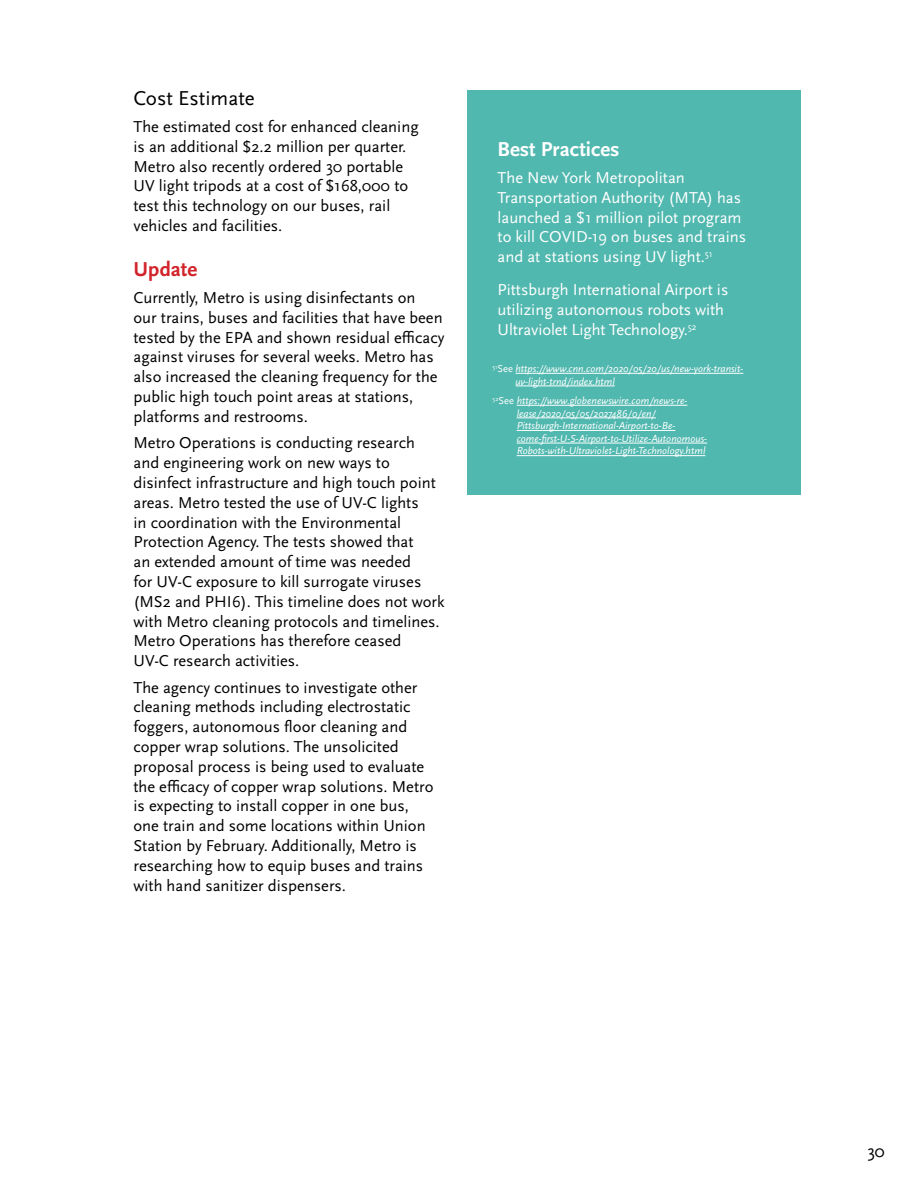
<style>
.page{position:relative;width:918px;height:1188px;background:#fff}
.page>*{position:absolute;margin:0;border:0;box-sizing:border-box;transform-origin:0 0}
.t1{font:700 21px "Scala Sans Pro";color:#fff}
.t2{font:21px "Scala Sans Pro";color:#000}
.t3{font:700 21px "Scala Sans Pro";color:#d2232a}
.t4{font:18px "Scala Sans Pro";color:#000}
.t5{font:16.5px/19.8px "Scala Sans Pro";color:#000}
.t6{font:16.5px/19.8px "Scala Sans Pro";color:#fff}
.t7{font:italic 10.5px/12.6px "Scala Sans Pro";color:#fff}
.s1{font-style:normal}
</style>
<div class="page">
<div style="left:467px;top:90px;width:333px;height:405px;background:#51b8af"></div>
<hr style="left:516px;top:373px;width:227px;height:1px;background:#fff">
<hr style="left:516px;top:386px;width:99px;height:1px;background:#fff">
<hr style="left:517px;top:405px;width:170px;height:1px;background:#fff">
<hr style="left:517px;top:417px;width:139px;height:1px;background:#fff">
<hr style="left:517px;top:430px;width:158px;height:1px;background:#fff">
<hr style="left:517px;top:443px;width:190px;height:1px;background:#fff">
<hr style="left:517px;top:455px;width:188px;height:1px;background:#fff">
<p class="t2" style="left:134px;top:87px;width:123px">Cost Estimate</p>
<p class="t5" style="left:134px;top:117px;width:287px">The estimated cost for enhanced cleaning is an additional $2.2 million per quarter.<br>Metro also recently ordered 30 portable UV light tripods at a cost of $168,000 to test this technology on our buses, rail vehicles and facilities.</p>
<p class="t3" style="left:134px;top:258px;width:65px">Update</p>
<p class="t5" style="left:134px;top:288px;width:312px">Currently, Metro is using disinfectants on<br>our trains, buses and facilities that have been tested by the EPA and shown residual efficacy against viruses for several weeks. Metro has also increased the cleaning frequency for the public high touch point areas at stations, platforms and restrooms.</p>
<p class="t5" style="left:134px;top:433px;width:313px">Metro Operations is conducting research and engineering work on new ways to disinfect infrastructure and high touch point areas. Metro tested the use of UV-C lights<br>in coordination with the Environmental Protection Agency. The tests showed that<br>an extended amount of time was needed<br>for UV-C exposure to kill surrogate viruses (MS2 and PHI6). This timeline does not work with Metro cleaning protocols and timelines.<br>Metro Operations has therefore ceased<br>UV-C research activities.</p>
<p class="t5" style="left:134px;top:677px;width:301px">The agency continues to investigate other cleaning methods including electrostatic foggers, autonomous floor cleaning and copper wrap solutions. The unsolicited proposal process is being used to evaluate the efficacy of copper wrap solutions. Metro is expecting to install copper in one bus, one train and some locations within Union Station by February. Additionally, Metro is researching how to equip buses and trains with hand sanitizer dispensers.</p>
<p class="t1" style="left:498px;top:138px;width:124px">Best Practices</p>
<p class="t6" style="left:498px;top:168px;width:250px">The New York Metropolitan Transportation Authority (MTA) has launched a $1 million pilot program to kill COVID-19 on buses and trains and at stations using UV light.<sup>51</sup></p>
<p class="t6" style="left:498px;top:280px;width:232px">Pittsburgh International Airport is utilizing autonomous robots with<br>Ultraviolet Light Technology.<sup>52</sup></p>
<p class="t7" style="left:516px;top:362px;width:229px;text-indent:-23px"><sup>51</sup><span class="s1">See</span> https://www.cnn.com/2020/05/20/us/new-york-transit&shy;uv-light-trnd/index.html</p>
<p class="t7" style="left:517px;top:394px;width:192px;text-indent:-24px"><sup>52</sup><span class="s1">See</span> https://www.globenewswire.com/news-re&shy;lease/2020/05/05/2027486/0/en/ Pittsburgh-International-Airport-to-Be&shy;come-first-U-S-Airport-to-Utilize-Autonomous-Robots-with-Ultraviolet-Light-Technology.html</p>
<p class="t4" style="left:867px;top:1140px;width:19px">30</p>
</div>
